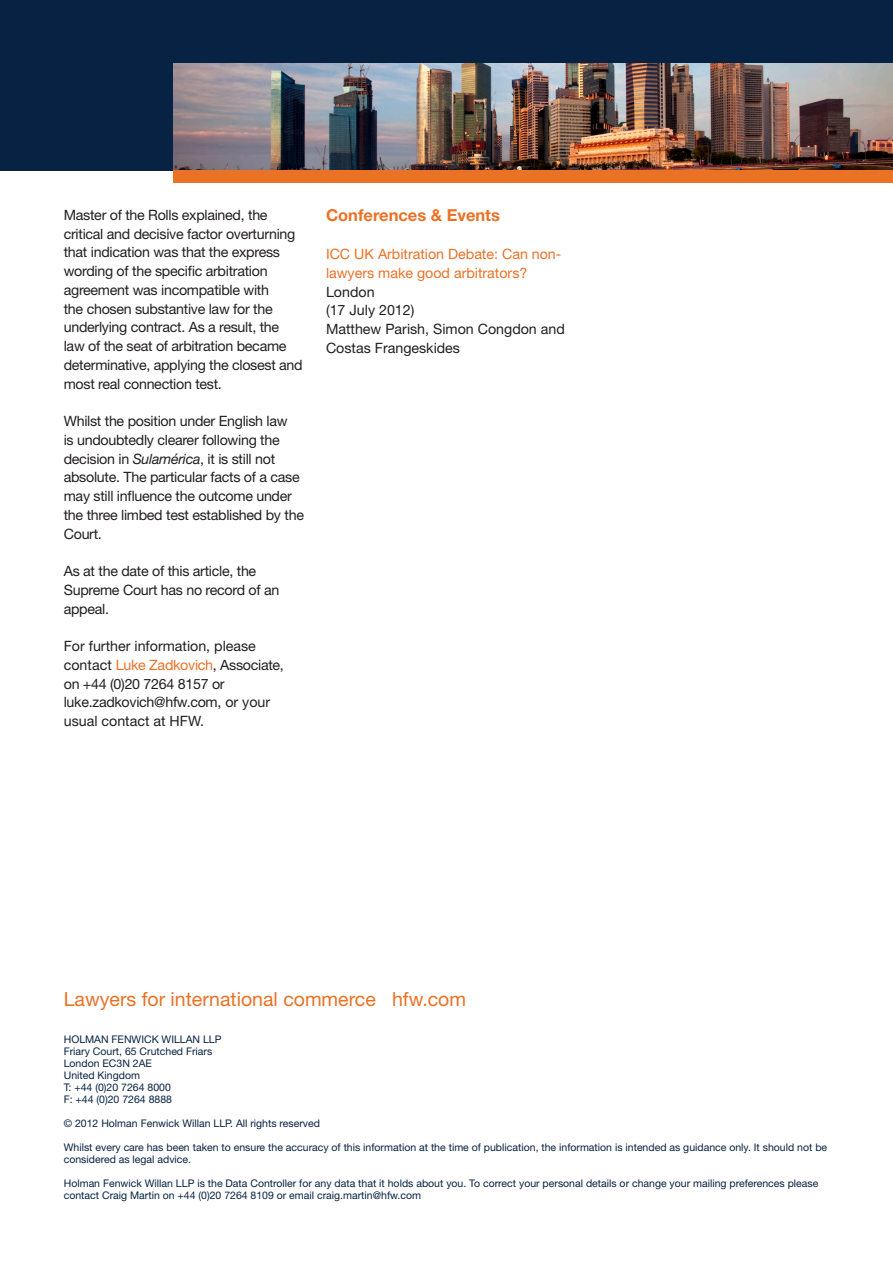
<style>
.page{position:relative;width:893px;height:1263px;background:#fff}
.page>*{position:absolute;margin:0;border:0;box-sizing:border-box;transform-origin:0 0}
.hfw_com_strapline{font:19.5px "Helvetica Neue LT";color:#eb7125}
.t1{font:700 16.5px "Helvetica Neue LT";color:#eb7125}
.t2{font:14.25px/18.8px "Helvetica Neue LT";letter-spacing:-.02em;color:#231f20}
.t3{font:14.25px/18.8px "Helvetica Neue LT";color:#231f20}
.t4{font:14.25px/18.8px "Helvetica Neue LT";color:#eb7125}
.t5{font:10.5px/12px "Helvetica Neue LT";color:#072242}
.s1{font-style:italic}
.s2{color:#eb7125}
</style>
<div class="page">
<div style="left:0;top:0;width:893px;height:170px;background:#072242"></div>
<img style="left:174px;top:64px;width:719px;height:106px">
<div style="left:174px;top:170px;width:719px;height:13px;background:#eb7125"></div>
<p class="t2" style="left:64px;top:205px;width:240px">Master of the Rolls explained, the critical and decisive factor overturning that indication was that the express wording of the specific arbitration agreement was incompatible with<br>the chosen substantive law for the underlying contract. As a result, the law of the seat of arbitration became determinative, applying the closest and most real connection test.</p>
<p class="t2" style="left:64px;top:411px;width:242px">Whilst the position under English law<br>is undoubtedly clearer following the decision in <span class="s1">Sulamérica</span>, it is still not absolute. The particular facts of a case may still influence the outcome under the three limbed test established by the Court.</p>
<p class="t2" style="left:64px;top:561px;width:217px">As at the date of this article, the<br>Supreme Court has no record of an appeal.</p>
<p class="t3" style="left:64px;top:636px;width:222px">For further information, please contact <span class="s2">Luke Zadkovich</span>, Associate, on +44 (0)20 7264 8157 or luke.zadkovich@hfw.com, or your usual contact at HFW.</p>
<p class="t1" style="left:326px;top:205px;width:175px">Conferences &amp; Events</p>
<p class="t4" style="left:326px;top:244px;width:237px">ICC UK Arbitration Debate: Can non&shy;lawyers make good arbitrators?</p>
<p class="t2" style="left:326px;top:282px;width:50px">London</p>
<p class="t3" style="left:326px;top:301px;width:90px">(17 July 2012)</p>
<p class="t3" style="left:326px;top:319px;width:240px">Matthew Parish, Simon Congdon and<br>Costas Frangeskides</p>
<p class="hfw_com_strapline" style="left:64px;top:988px;width:404px">Lawyers for international commerce hfw.com</p>
<p class="t5" style="left:64px;top:1033px;width:159px">HOLMAN FENWICK WILLAN LLP</p>
<p class="t5" style="left:64px;top:1045px;width:150px">Friary Court, 65 Crutched Friars</p>
<p class="t5" style="left:64px;top:1057px;width:90px">London EC3N 2AE</p>
<p class="t5" style="left:64px;top:1069px;width:78px">United Kingdom</p>
<p class="t5" style="left:64px;top:1081px;width:109px">T: +44 (0)20 7264 8000</p>
<p class="t5" style="left:64px;top:1093px;width:110px">F: +44 (0)20 7264 8888</p>
<p class="t5" style="left:64px;top:1117px;width:258px">© 2012 Holman Fenwick Willan LLP. All rights reserved</p>
<p class="t5" style="left:64px;top:1141px;width:765px">Whilst every care has been taken to ensure the accuracy of this information at the time of publication, the information is intended as guidance only. It should not be considered as legal advice.</p>
<p class="t5" style="left:64px;top:1177px;width:756px">Holman Fenwick Willan LLP is the Data Controller for any data that it holds about you. To correct your personal details or change your mailing preferences please contact Craig Martin on +44 (0)20 7264 8109 or email craig.martin@hfw.com</p>
</div>
